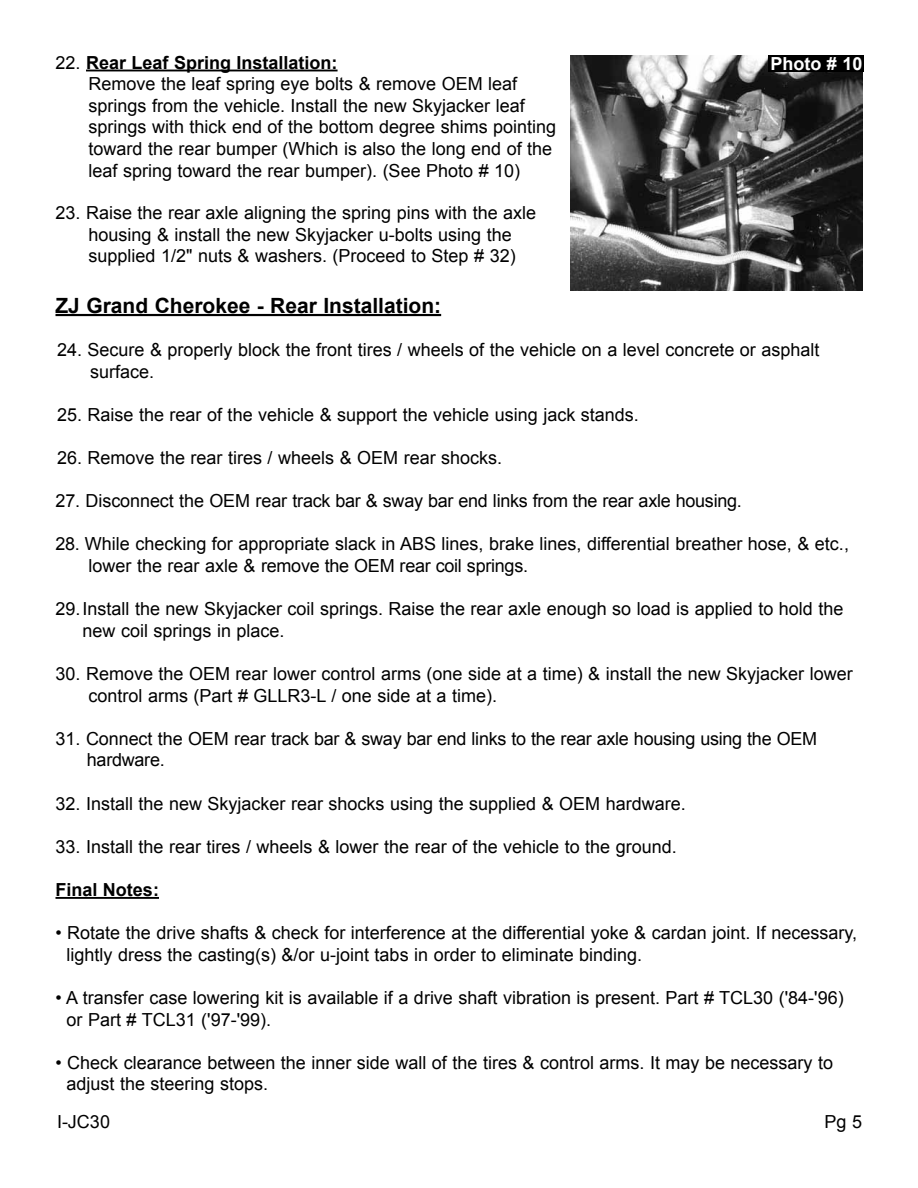
<style>
.page{position:relative;width:918px;height:1188px;background:#fff}
.page>*{position:absolute;margin:0;border:0;box-sizing:border-box;transform-origin:0 0}
.t1{font:700 21px "Arial";color:#000}
.t2{font:18px/21.6px "Arial";color:#000}
.t3{font:700 18px "Arial";color:#000}
.t4{font:700 18px "Arial";color:#fff}
.s1{font-weight:700}
</style>
<div class="page">
<hr style="left:86px;top:70px;width:252px;height:1px;background:#000">
<hr style="left:56px;top:314px;width:385px;height:2px;background:#000">
<hr style="left:56px;top:897px;width:103px;height:2px;background:#000">
<img style="left:571px;top:55px;width:292px;height:235px">
<div style="left:769px;top:56px;width:95px;height:16px;background:#000"></div>
<p class="t2" style="left:89px;top:52px;width:469px;text-indent:-33px">22. <span class="s1">Rear Leaf Spring Installation:<br></span>Remove the leaf spring eye bolts &amp; remove OEM leaf springs from the vehicle. Install the new Skyjacker leaf springs with thick end of the bottom degree shims pointing toward the rear bumper (Which is also the long end of the leaf spring toward the rear bumper). (See Photo # 10)</p>
<p class="t2" style="left:89px;top:202px;width:449px;text-indent:-33px">23. Raise the rear axle aligning the spring pins with the axle housing &amp; install the new Skyjacker u-bolts using the supplied 1/2" nuts &amp; washers. (Proceed to Step # 32)</p>
<p class="t1" style="left:56px;top:291px;width:387px">ZJ Grand Cherokee - Rear Installation:</p>
<p class="t2" style="left:90px;top:339px;width:731px;text-indent:-33px">24. Secure &amp; properly block the front tires / wheels of the vehicle on a level concrete or asphalt surface.</p>
<p class="t2" style="left:57px;top:404px;width:583px">25. Raise the rear of the vehicle &amp; support the vehicle using jack stands.</p>
<p class="t2" style="left:57px;top:447px;width:447px">26. Remove the rear tires / wheels &amp; OEM rear shocks.</p>
<p class="t2" style="left:55px;top:490px;width:688px">27. Disconnect the OEM rear track bar &amp; sway bar end links from the rear axle housing.</p>
<p class="t2" style="left:89px;top:533px;width:762px;text-indent:-33px">28. While checking for appropriate slack in ABS lines, brake lines, differential breather hose, &amp; etc., lower the rear axle &amp; remove the OEM rear coil springs.</p>
<p class="t2" style="left:82px;top:598px;width:762px;text-indent:-27px">29.Install the new Skyjacker coil springs. Raise the rear axle enough so load is applied to hold the new coil springs in place.</p>
<p class="t2" style="left:89px;top:663px;width:766px;text-indent:-33px">30. Remove the OEM rear lower control arms (one side at a time) &amp; install the new Skyjacker lower control arms (Part # GLLR3-L / one side at a time).</p>
<p class="t2" style="left:87px;top:728px;width:732px;text-indent:-31px">31. Connect the OEM rear track bar &amp; sway bar end links to the rear axle housing using the OEM hardware.</p>
<p class="t2" style="left:55px;top:793px;width:632px">32. Install the new Skyjacker rear shocks using the supplied &amp; OEM hardware.</p>
<p class="t2" style="left:55px;top:836px;width:623px">33. Install the rear tires / wheels &amp; lower the rear of the vehicle to the ground.</p>
<p class="t3" style="left:55px;top:878px;width:105px">Final Notes:</p>
<p class="t2" style="left:67px;top:922px;width:792px;text-indent:-11px">• Rotate the drive shafts &amp; check for interference at the differential yoke &amp; cardan joint. If necessary, lightly dress the casting(s) &amp;/or u-joint tabs in order to eliminate binding.</p>
<p class="t2" style="left:67px;top:987px;width:779px;text-indent:-11px">• A transfer case lowering kit is available if a drive shaft vibration is present. Part # TCL30 ('84-'96) or Part # TCL31 ('97-'99).</p>
<p class="t2" style="left:67px;top:1052px;width:768px;text-indent:-11px">• Check clearance between the inner side wall of the tires &amp; control arms. It may be necessary to adjust the steering stops.</p>
<p class="t2" style="left:57px;top:1111px;width:55px">I-JC30</p>
<p class="t2" style="left:825px;top:1111px;width:39px">Pg 5</p>
<p class="t4" style="left:770px;top:52px;width:94px">Photo # 10</p>
</div>
